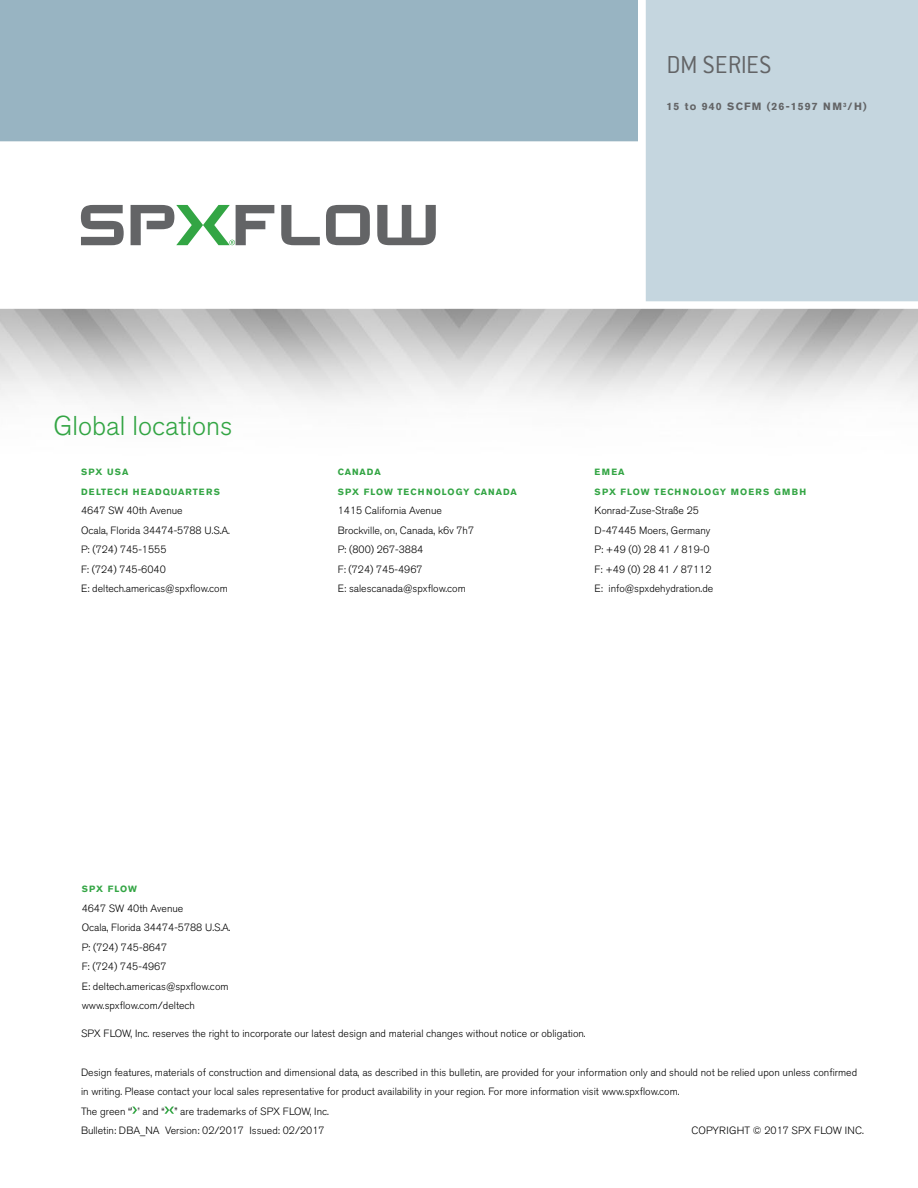
<style>
.page{position:relative;width:918px;height:1188px;background:#fff}
.page>*{position:absolute;margin:0;border:0;box-sizing:border-box;transform-origin:0 0}
.Body_Copy_Headline{font:300 27px "Akzidenz Grotesk BE";color:#33a544}
.Back_Cover_Corner_He{font:300 27px "Conduit ITC Std";letter-spacing:-.01em;color:#636466}
.Legal_Disclaimer{font:300 10.5px/19.5px "Akzidenz Grotesk BE";color:#000}
.Back_Cover_Contact_I{font:300 10.5px "Akzidenz Grotesk BE";color:#000}
.Back_Cover_Corner_Su{font:700 10.5px "Akzidenz Grotesk BE";letter-spacing:.11em;color:#636466}
.Back_Cover_Sub-Headl{font:300 10.5px "Akzidenz Grotesk BE";color:#000}
.Back_Cover_Sub-Headl-2{font:700 9px/19.5px "Akzidenz Grotesk BE";letter-spacing:.11em;color:#33a544}
</style>
<div class="page">
<div style="left:0;top:0;width:638px;height:145px;background:#98b4c2"></div>
<div style="left:644px;top:0;width:274px;height:305px;background:#c5d6df"></div>
<div style="left:0;top:141px;width:642px;height:8px;background:#fff"></div>
<div style="left:638px;top:0;width:8px;height:306px;background:#fff"></div>
<div style="left:0;top:301px;width:918px;height:8px;background:#fff"></div>
<svg style="left:81px;top:205px;width:43px;height:40px"></svg>
<svg style="left:326px;top:205px;width:44px;height:40px"></svg>
<svg style="left:281px;top:205px;width:39px;height:40px"></svg>
<svg style="left:377px;top:205px;width:59px;height:40px"></svg>
<svg style="left:131px;top:205px;width:143px;height:40px"></svg>
<svg style="left:164px;top:1107px;width:10px;height:7px"></svg>
<svg style="left:132px;top:1107px;width:5px;height:7px"></svg>
<p class="Back_Cover_Corner_He" style="left:667px;top:50px;width:107px">DM SERIES</p>
<p class="Back_Cover_Corner_Su" style="left:667px;top:100px;width:202px">15 to 940 SCFM (26-1597 NM<sup>3</sup>/H)</p>
<p class="Body_Copy_Headline" style="left:53px;top:410px;width:181px">Global locations</p>
<p class="Back_Cover_Sub-Headl-2" style="left:81px;top:462px;width:49px">SPX USA</p>
<p class="Back_Cover_Sub-Headl-2" style="left:81px;top:482px;width:140px">DELTECH HEADQUARTERS</p>
<p class="Back_Cover_Contact_I" style="left:81px;top:505px;width:103px">4647 SW 40th Avenue</p>
<p class="Back_Cover_Contact_I" style="left:81px;top:524px;width:151px">Ocala, Florida 34474-5788 U.S.A.</p>
<p class="Back_Cover_Contact_I" style="left:81px;top:544px;width:87px">P: (724) 745-1555</p>
<p class="Back_Cover_Contact_I" style="left:81px;top:563px;width:86px">F: (724) 745-6040</p>
<p class="Back_Cover_Contact_I" style="left:81px;top:583px;width:148px">E: deltech.americas@spxflow.com</p>
<p class="Back_Cover_Sub-Headl-2" style="left:338px;top:462px;width:44px">CANADA</p>
<p class="Back_Cover_Sub-Headl-2" style="left:338px;top:482px;width:181px">SPX FLOW TECHNOLOGY CANADA</p>
<p class="Back_Cover_Contact_I" style="left:338px;top:505px;width:106px">1415 California Avenue</p>
<p class="Back_Cover_Contact_I" style="left:338px;top:524px;width:138px">Brockville, on, Canada, k6v 7h7</p>
<p class="Back_Cover_Contact_I" style="left:338px;top:544px;width:87px">P: (800) 267-3884</p>
<p class="Back_Cover_Contact_I" style="left:338px;top:563px;width:86px">F: (724) 745-4967</p>
<p class="Back_Cover_Sub-Headl" style="left:338px;top:583px;width:130px">E: salescanada@spxflow.com</p>
<p class="Back_Cover_Sub-Headl-2" style="left:595px;top:462px;width:213px">EMEA<br>SPX FLOW TECHNOLOGY MOERS GMBH</p>
<p class="Back_Cover_Contact_I" style="left:595px;top:505px;width:106px">Konrad-Zuse-Straße 25</p>
<p class="Back_Cover_Contact_I" style="left:595px;top:524px;width:117px">D-47445 Moers, Germany</p>
<p class="Back_Cover_Contact_I" style="left:595px;top:544px;width:117px">P: +49 (0) 28 41 / 819-0</p>
<p class="Back_Cover_Contact_I" style="left:595px;top:563px;width:118px">F: +49 (0) 28 41 / 87112</p>
<p class="Back_Cover_Contact_I" style="left:595px;top:583px;width:120px">E: info@spxdehydration.de</p>
<p class="Back_Cover_Sub-Headl-2" style="left:82px;top:879px;width:57px">SPX FLOW</p>
<p class="Back_Cover_Contact_I" style="left:82px;top:902px;width:103px">4647 SW 40th Avenue</p>
<p class="Back_Cover_Contact_I" style="left:82px;top:922px;width:151px">Ocala, Florida 34474-5788 U.S.A.</p>
<p class="Back_Cover_Contact_I" style="left:82px;top:941px;width:87px">P: (724) 745-8647</p>
<p class="Back_Cover_Contact_I" style="left:82px;top:961px;width:86px">F: (724) 745-4967</p>
<p class="Back_Cover_Contact_I" style="left:82px;top:980px;width:148px">E: deltech.americas@spxflow.com</p>
<p class="Back_Cover_Contact_I" style="left:82px;top:1000px;width:115px">www.spxflow.com/deltech</p>
<p class="Legal_Disclaimer" style="left:81px;top:1023px;width:506px">SPX FLOW, Inc. reserves the right to incorporate our latest design and material changes without notice or obligation.</p>
<p class="Legal_Disclaimer" style="left:81px;top:1062px;width:778px">Design features, materials of construction and dimensional data, as described in this bulletin, are provided for your information only and should not be relied upon unless confirmed in writing. Please contact your local sales representative for product availability in your region. For more information visit www.spxflow.com.</p>
<p class="Legal_Disclaimer" style="left:81px;top:1101px;width:249px">The green “ ” and “ ” are trademarks of SPX FLOW, Inc.</p>
<p class="Legal_Disclaimer" style="left:81px;top:1121px;width:245px">Bulletin: DBA_NA Version: 02/2017 Issued: 02/2017</p>
<p class="Legal_Disclaimer" style="left:691px;top:1121px;width:174px">COPYRIGHT © 2017 SPX FLOW INC.</p>
</div>
